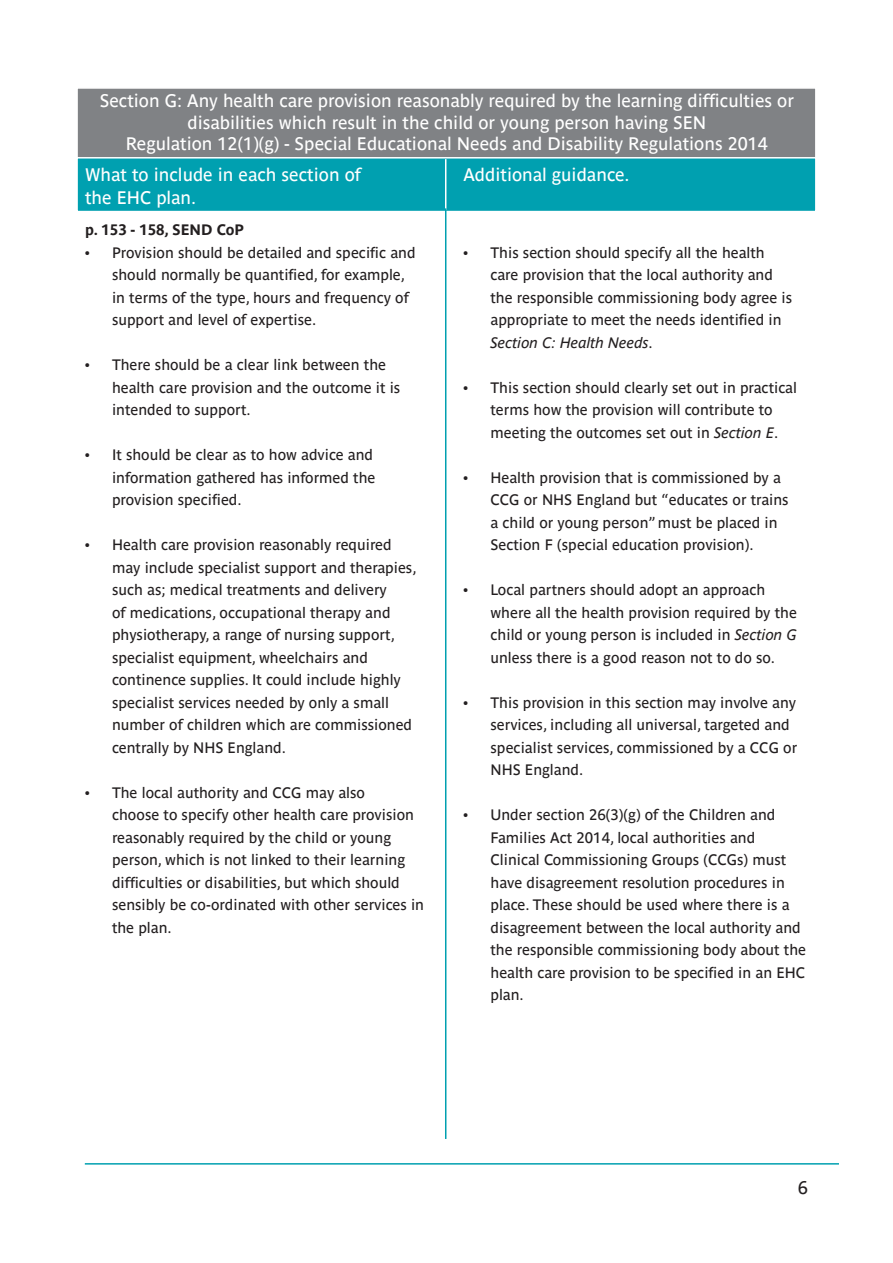
<style>
.page{position:relative;width:893px;height:1263px;background:#fff}
.page>*{position:absolute;margin:0;border:0;box-sizing:border-box;transform-origin:0 0}
.t1{font:18px/21.6px "Parisine Std";color:#fff;text-align:center}
.t2{font:18px "Parisine Std";color:#231f20}
.t3{font:15px/22.5px "Parisine Std";color:#231f20}
.t4{font:700 15px "Parisine Std";color:#231f20}
.s1{font-style:italic}
</style>
<div class="page">
<hr style="left:85px;top:1163px;width:754px;height:1px;background:#00a0b0">
<div style="left:76px;top:87px;width:741px;height:72px;background:#808285;border:2px solid #fff"></div>
<div style="left:76px;top:157px;width:741px;height:55px;background:#00a0b0;border:2px solid #fff"></div>
<hr style="left:445px;top:159px;width:1px;height:51px;background:#fff">
<hr style="left:445px;top:208px;width:1px;height:931px;background:#00a0b0">
<p class="t1" style="left:100px;top:90px;width:696px">Section G: Any health care provision reasonably required by the learning difficulties or disabilities which result in the child or young person having SEN</p>
<p class="t1" style="left:126px;top:133px;width:644px">Regulation 12(1)(g) - Special Educational Needs and Disability Regulations 2014</p>
<p class="t1" style="left:85px;top:163px;width:277px;line-height:22.5px;text-align:left">What to include in each section of the EHC plan.</p>
<p class="t1" style="left:463px;top:164px;width:168px">Additional guidance.</p>
<p class="t4" style="left:85px;top:221px;width:160px">p. 153 - 158, SEND CoP</p>
<p class="t3" style="left:112px;top:241px;width:305px;text-indent:-27px">• Provision should be detailed and specific and should normally be quantified, for example, in terms of the type, hours and frequency of support and level of expertise.</p>
<p class="t3" style="left:112px;top:353px;width:290px;text-indent:-27px">• There should be a clear link between the health care provision and the outcome it is intended to support.</p>
<p class="t3" style="left:112px;top:443px;width:265px;text-indent:-27px">• It should be clear as to how advice and information gathered has informed the provision specified.</p>
<p class="t3" style="left:112px;top:533px;width:306px;text-indent:-27px">• Health care provision reasonably required may include specialist support and therapies, such as; medical treatments and delivery<br>of medications, occupational therapy and physiotherapy, a range of nursing support, specialist equipment, wheelchairs and continence supplies. It could include highly specialist services needed by only a small number of children which are commissioned centrally by NHS England.</p>
<p class="t3" style="left:112px;top:781px;width:314px;text-indent:-27px">• The local authority and CCG may also<br>choose to specify other health care provision reasonably required by the child or young person, which is not linked to their learning difficulties or disabilities, but which should sensibly be co-ordinated with other services in the plan.</p>
<p class="t3" style="left:490px;top:241px;width:303px;text-indent:-27px">• This section should specify all the health care provision that the local authority and the responsible commissioning body agree is appropriate to meet the needs identified in <span class="s1">Section C: Health Needs</span>.</p>
<p class="t3" style="left:463px;top:376px;width:335px;text-align:center">• This section should clearly set out in practical terms how the provision will contribute to meeting the outcomes set out in <span class="s1">Section E</span>.</p>
<p class="t3" style="left:490px;top:466px;width:300px;text-indent:-27px">• Health provision that is commissioned by a CCG or NHS England but “educates or trains a child or young person” must be placed in Section F (special education provision).</p>
<p class="t3" style="left:490px;top:578px;width:308px;text-indent:-27px">• Local partners should adopt an approach where all the health provision required by the child or young person is included in <span class="s1">Section G </span>unless there is a good reason not to do so.</p>
<p class="t3" style="left:490px;top:691px;width:308px;text-indent:-27px">• This provision in this section may involve any services, including all universal, targeted and specialist services, commissioned by a CCG or NHS England.</p>
<p class="t3" style="left:490px;top:803px;width:317px;text-indent:-27px">• Under section 26(3)(g) of the Children and Families Act 2014, local authorities and Clinical Commissioning Groups (CCGs) must have disagreement resolution procedures in place. These should be used where there is a disagreement between the local authority and the responsible commissioning body about the health care provision to be specified in an EHC plan.</p>
<p class="t2" style="left:798px;top:1177px;width:12px">6</p>
</div>
